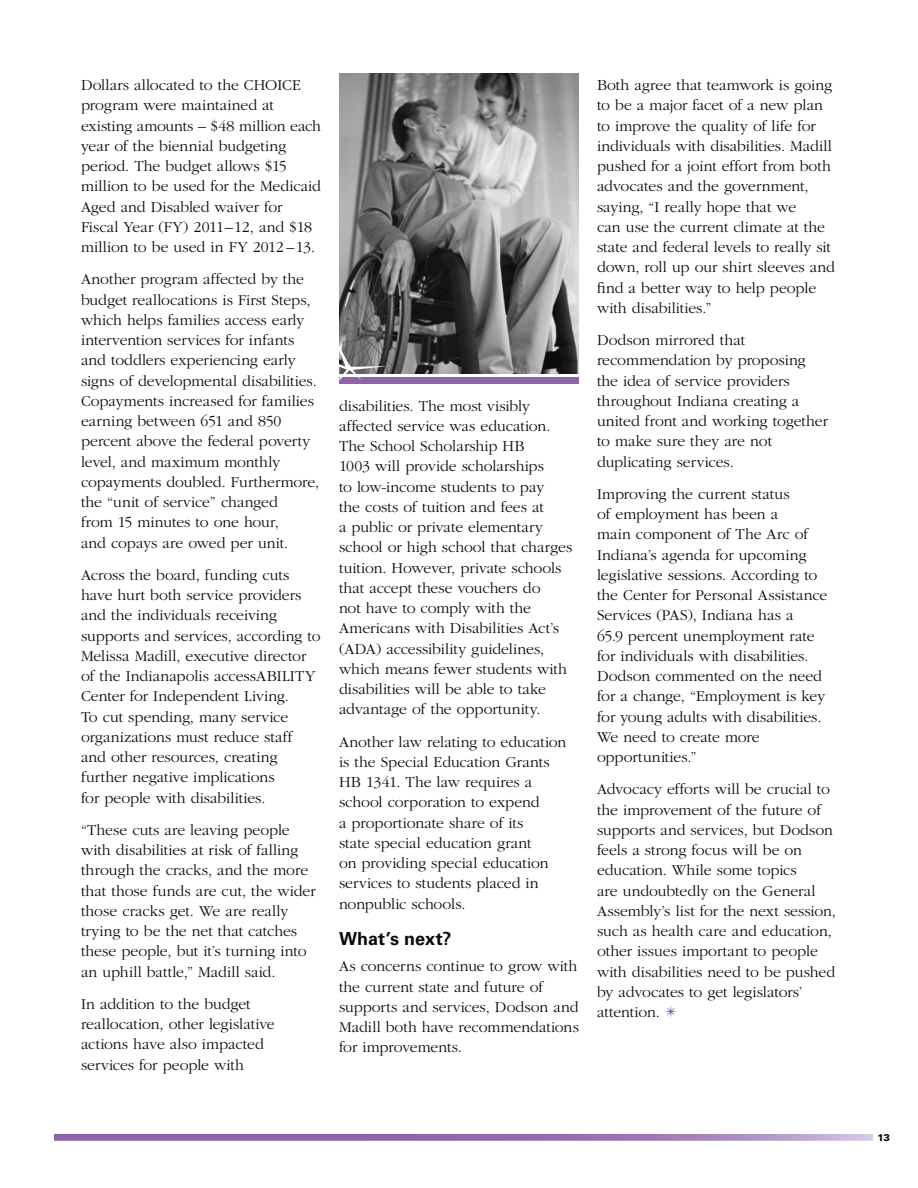
<style>
.page{position:relative;width:918px;height:1188px;background:#fff}
.page>*{position:absolute;margin:0;border:0;box-sizing:border-box;transform-origin:0 0}
.t1{font:700 18px "Univers";letter-spacing:.005em;color:#0b0a0b}
.t2{font:300 15.75px/20.2px "Garamond";color:#0b0a0b}
.t3{font:900 9.75px "Univers";color:#0b0a0b}
.s1{color:#8d64aa}
</style>
<div class="page">
<img style="left:339px;top:74px;width:240px;height:300px">
<div style="left:339px;top:377px;width:240px;height:7px;background:#8d64aa"></div>
<svg style="left:339px;top:332px;width:49px;height:49px"></svg>
<svg style="left:54px;top:1134px;width:819px;height:7px;background:#9d7ab6"></svg>
<p class="t2" style="left:81px;top:75px;width:241px">Dollars allocated to the CHOICE program were maintained at existing amounts – $48 million each year of the biennial budgeting period. The budget allows $15 million to be used for the Medicaid<br>Aged and Disabled waiver for<br>Fiscal Year (FY) 2011–12, and $18 million to be used in FY 2012 –13.</p>
<p class="t2" style="left:81px;top:270px;width:240px">Another program affected by the budget reallocations is First Steps, which helps families access early intervention services for infants and toddlers experiencing early signs of developmental disabilities.<br>Copayments increased for families earning between 651 and 850 percent above the federal poverty level, and maximum monthly copayments doubled. Furthermore, the “unit of service” changed<br>from 15 minutes to one hour,<br>and copays are owed per unit.</p>
<p class="t2" style="left:81px;top:565px;width:241px">Across the board, funding cuts have hurt both service providers and the individuals receiving supports and services, according to<br>Melissa Madill, executive director of the Indianapolis accessABILITY<br>Center for Independent Living.<br>To cut spending, many service organizations must reduce staff and other resources, creating further negative implications<br>for people with disabilities.</p>
<p class="t2" style="left:81px;top:820px;width:236px">“These cuts are leaving people with disabilities at risk of falling through the cracks, and the more that those funds are cut, the wider those cracks get. We are really trying to be the net that catches these people, but it’s turning into an uphill battle,” Madill said.</p>
<p class="t2" style="left:81px;top:994px;width:195px">In addition to the budget reallocation, other legislative actions have also impacted services for people with</p>
<p class="t2" style="left:339px;top:396px;width:235px">disabilities. The most visibly affected service was education.<br>The School Scholarship HB<br>1003 will provide scholarships<br>to low-income students to pay<br>the costs of tuition and fees at<br>a public or private elementary school or high school that charges tuition. However, private schools that accept these vouchers do<br>not have to comply with the<br>Americans with Disabilities Act’s (ADA) accessibility guidelines, which means fewer students with disabilities will be able to take advantage of the opportunity.</p>
<p class="t2" style="left:339px;top:732px;width:229px">Another law relating to education is the Special Education Grants<br>HB 1341. The law requires a school corporation to expend<br>a proportionate share of its<br>state special education grant<br>on providing special education services to students placed in nonpublic schools.</p>
<p class="t1" style="left:339px;top:928px;width:114px">What’s next?</p>
<p class="t2" style="left:339px;top:957px;width:241px">As concerns continue to grow with the current state and future of supports and services, Dodson and<br>Madill both have recommendations for improvements.</p>
<p class="t2" style="left:597px;top:75px;width:240px">Both agree that teamwork is going to be a major facet of a new plan to improve the quality of life for individuals with disabilities. Madill pushed for a joint effort from both advocates and the government, saying, “I really hope that we<br>can use the current climate at the state and federal levels to really sit down, roll up our shirt sleeves and find a better way to help people with disabilities.”</p>
<p class="t2" style="left:597px;top:330px;width:233px">Dodson mirrored that recommendation by proposing the idea of service providers throughout Indiana creating a united front and working together to make sure they are not duplicating services.</p>
<p class="t2" style="left:597px;top:484px;width:232px">Improving the current status<br>of employment has been a<br>main component of The Arc of<br>Indiana’s agenda for upcoming legislative sessions. According to the Center for Personal Assistance<br>Services (PAS), Indiana has a<br>65.9 percent unemployment rate for individuals with disabilities.<br>Dodson commented on the need for a change, “Employment is key for young adults with disabilities.<br>We need to create more opportunities.”</p>
<p class="t2" style="left:597px;top:780px;width:241px">Advocacy efforts will be crucial to the improvement of the future of supports and services, but Dodson feels a strong focus will be on education. While some topics<br>are undoubtedly on the General<br>Assembly’s list for the next session, such as health care and education, other issues important to people with disabilities need to be pushed by advocates to get legislators’ attention. <span class="s1">✴</span></p>
<p class="t3" style="left:878px;top:1131px;width:14px">13</p>
</div>
